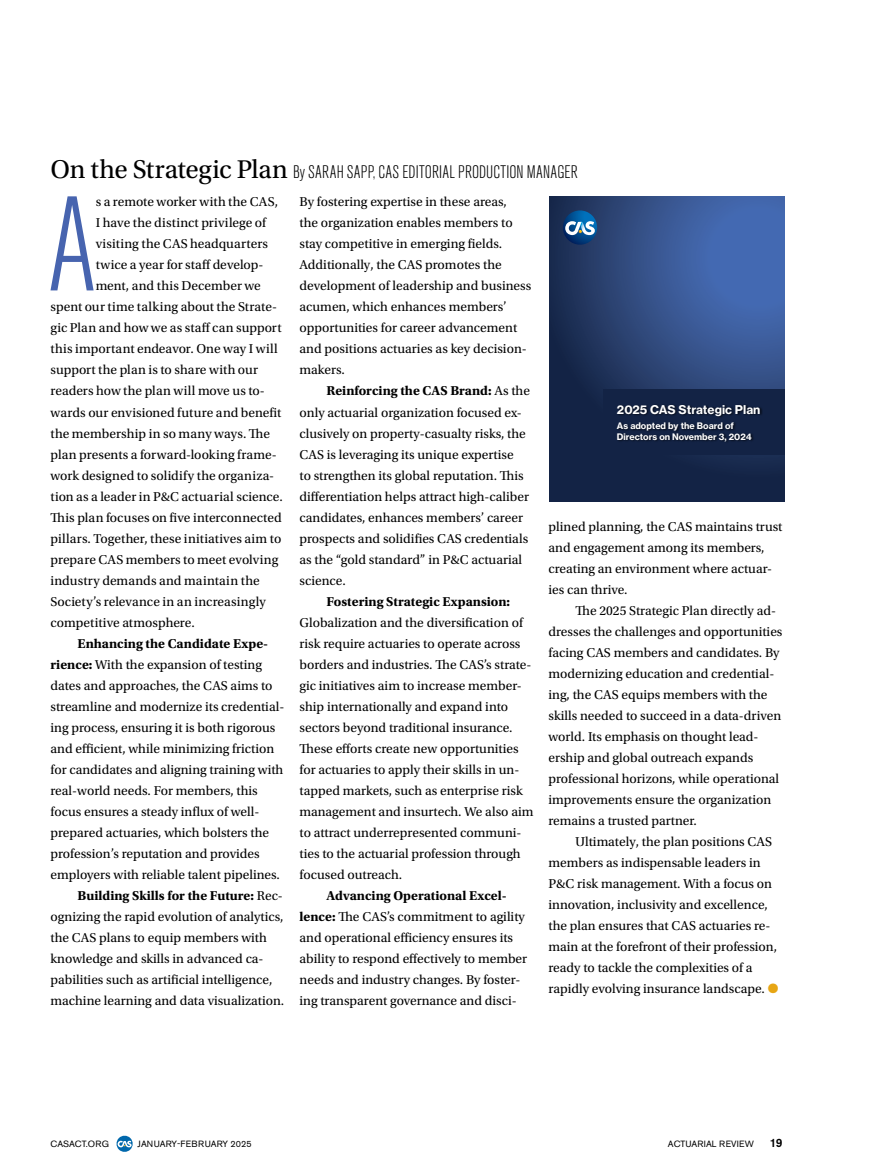
<style>
.page{position:relative;width:891px;height:1175px;background:#fff}
.page>*{position:absolute;margin:0;border:0;box-sizing:border-box;transform-origin:0 0}
.Dept-1st_Paragraph{font:300 condensed 132.45px "Akzidenz Grotesk Pro";color:#4764af}
.Dept-_Headline{font:300 condensed 18px "Akzidenz Grotesk Pro";letter-spacing:.015em;color:#000}
.Dept-Text{font:13.5px/21px "Utopia Std";color:#000}
.Dept-1st_Paragraph-2{font:13.5px "Utopia Std";color:#000}
.t1{font:12px "N Haas Grotesk TX Pro 75 Bd";color:#fff}
.t2{font:500 12px "Akzidenz Grotesk Pro";color:#000}
.t3{font:9px "Akzidenz Grotesk Pro";letter-spacing:.01em;color:#000}
.t4{font:9px "Akzidenz Grotesk Pro";letter-spacing:-.01em;color:#000}
.t5{font:8.85px/10.6px "N Haas Grotesk TX Pro 75 Bd";color:#fff}
.s1{font-family:"Utopia Std";font-weight:400;font-stretch:normal;font-size:27px}
.s2{font-weight:700}
.s3{color:#e7a614}
</style>
<div class="page">
<svg style="left:549px;top:196px;width:236px;height:306px;background:#2b4475"></svg>
<svg style="left:561px;top:210px;width:38px;height:36px"></svg>
<div style="left:603px;top:389px;width:182px;height:66px;background:#132345"></div>
<div style="left:616px;top:403px;width:147px;height:41px;background:#000;opacity:.75"></div>
<svg style="left:117px;top:1135px;width:16px;height:16px"></svg>
<p class="Dept-_Headline" style="left:51px;top:160px;width:529px"><span class="s1">On the Strategic Plan</span> By SARAH SAPP, CAS EDITORIAL PRODUCTION MANAGER</p>
<p class="Dept-1st_Paragraph" style="left:47px;top:158px;width:51px">A</p>
<p class="Dept-1st_Paragraph-2" style="left:96px;top:195px;width:184px">s a remote worker with the CAS,</p>
<p class="Dept-Text" style="left:300px;top:192px;width:233px">By fostering expertise in these areas,<br>the organization enables members to stay competitive in emerging fields.<br>Additionally, the CAS promotes the development of leadership and business acumen, which enhances members’ opportunities for career advancement and positions actuaries as key decision&shy;makers.</p>
<p class="Dept-Text" style="left:300px;top:381px;width:232px;text-indent:27px"><span class="s2">Reinforcing the CAS Brand:</span> As the only actuarial organization focused ex&shy;clusively on property-casualty risks, the CAS is leveraging its unique expertise<br>to strengthen its global reputation. This differentiation helps attract high-caliber candidates, enhances members’ career prospects and solidifies CAS credentials as the “gold standard” in P&amp;C actuarial science.</p>
<p class="Dept-Text" style="left:300px;top:591px;width:235px;text-indent:27px"><span class="s2">Fostering Strategic Expansion:<br></span>Globalization and the diversification of risk require actuaries to operate across borders and industries. The CAS’s strate&shy;gic initiatives aim to increase member&shy;ship internationally and expand into sectors beyond traditional insurance.<br>These efforts create new opportunities for actuaries to apply their skills in un&shy;tapped markets, such as enterprise risk management and insurtech. We also aim to attract underrepresented communi&shy;ties to the actuarial profession through focused outreach.</p>
<p class="Dept-Text" style="left:300px;top:885px;width:229px;text-indent:27px"><span class="s2">Advancing Operational Excel&shy;lence:</span> The CAS’s commitment to agility and operational efficiency ensures its ability to respond effectively to member needs and industry changes. By foster&shy;ing transparent governance and disci-</p>
<p class="Dept-1st_Paragraph-2" style="left:96px;top:216px;width:172px">I have the distinct privilege of</p>
<p class="Dept-1st_Paragraph-2" style="left:96px;top:237px;width:174px">visiting the CAS headquarters</p>
<p class="Dept-1st_Paragraph-2" style="left:96px;top:258px;width:169px">twice a year for staff develop-</p>
<p class="Dept-1st_Paragraph-2" style="left:96px;top:279px;width:167px">ment, and this December we</p>
<p class="Dept-1st_Paragraph-2" style="left:51px;top:300px;width:228px">spent our time talking about the Strate-</p>
<p class="Dept-1st_Paragraph-2" style="left:51px;top:321px;width:233px">gic Plan and how we as staff can support</p>
<p class="Dept-1st_Paragraph-2" style="left:51px;top:342px;width:229px">this important endeavor. One way I will</p>
<p class="Dept-1st_Paragraph-2" style="left:51px;top:363px;width:209px">support the plan is to share with our</p>
<p class="Dept-1st_Paragraph-2" style="left:51px;top:384px;width:216px">readers how the plan will move us to-</p>
<p class="Dept-1st_Paragraph-2" style="left:51px;top:405px;width:232px">wards our envisioned future and benefit</p>
<p class="Dept-1st_Paragraph-2" style="left:51px;top:426px;width:221px">the membership in so many ways. The</p>
<p class="Dept-1st_Paragraph-2" style="left:51px;top:447px;width:228px">plan presents a forward-looking frame-</p>
<p class="Dept-1st_Paragraph-2" style="left:51px;top:468px;width:225px">work designed to solidify the organiza-</p>
<p class="Dept-1st_Paragraph-2" style="left:51px;top:489px;width:234px">tion as a leader in P&amp;C actuarial science.</p>
<p class="Dept-1st_Paragraph-2" style="left:51px;top:510px;width:233px">This plan focuses on five interconnected</p>
<p class="Dept-1st_Paragraph-2" style="left:51px;top:531px;width:232px">pillars. Together, these initiatives aim to</p>
<p class="Dept-1st_Paragraph-2" style="left:51px;top:552px;width:229px">prepare CAS members to meet evolving</p>
<p class="Dept-1st_Paragraph-2" style="left:51px;top:573px;width:211px">industry demands and maintain the</p>
<p class="Dept-1st_Paragraph-2" style="left:51px;top:594px;width:217px">Society’s relevance in an increasingly</p>
<p class="Dept-1st_Paragraph-2" style="left:51px;top:615px;width:146px">competitive atmosphere.</p>
<p class="Dept-Text" style="left:51px;top:633px;width:235px;text-indent:27px"><span class="s2">Enhancing the Candidate Expe&shy;rience:</span> With the expansion of testing dates and approaches, the CAS aims to streamline and modernize its credential&shy;ing process, ensuring it is both rigorous and efficient, while minimizing friction for candidates and aligning training with real-world needs. For members, this focus ensures a steady influx of well&shy;prepared actuaries, which bolsters the profession’s reputation and provides employers with reliable talent pipelines.</p>
<p class="Dept-Text" style="left:51px;top:885px;width:235px;text-indent:27px"><span class="s2">Building Skills for the Future:</span> Rec&shy;ognizing the rapid evolution of analytics, the CAS plans to equip members with knowledge and skills in advanced ca&shy;pabilities such as artificial intelligence, machine learning and data visualization.</p>
<p class="t1" style="left:617px;top:401px;width:145px">2025 CAS Strategic Plan</p>
<p class="t5" style="left:617px;top:420px;width:136px">As adopted by the Board of<br>Directors on November 3, 2024</p>
<p class="Dept-Text" style="left:549px;top:516px;width:235px">plined planning, the CAS maintains trust and engagement among its members, creating an environment where actuar&shy;ies can thrive.</p>
<p class="Dept-Text" style="left:549px;top:600px;width:235px;text-indent:27px">The 2025 Strategic Plan directly ad&shy;dresses the challenges and opportunities facing CAS members and candidates. By modernizing education and credential&shy;ing, the CAS equips members with the skills needed to succeed in a data-driven world. Its emphasis on thought lead&shy;ership and global outreach expands professional horizons, while operational improvements ensure the organization remains a trusted partner.</p>
<p class="Dept-Text" style="left:549px;top:831px;width:231px;text-indent:27px">Ultimately, the plan positions CAS members as indispensable leaders in P&amp;C risk management. With a focus on innovation, inclusivity and excellence, the plan ensures that CAS actuaries re&shy;main at the forefront of their profession, ready to tackle the complexities of a rapidly evolving insurance landscape. <span class="s3">●</span></p>
<p class="t4" style="left:51px;top:1138px;width:60px">CASACT.ORG</p>
<p class="t3" style="left:138px;top:1138px;width:116px">JANUARY-FEBRUARY 2025</p>
<p class="t3" style="left:668px;top:1138px;width:87px">ACTUARIAL REVIEW</p>
<p class="t2" style="left:770px;top:1135px;width:14px">19</p>
</div>
